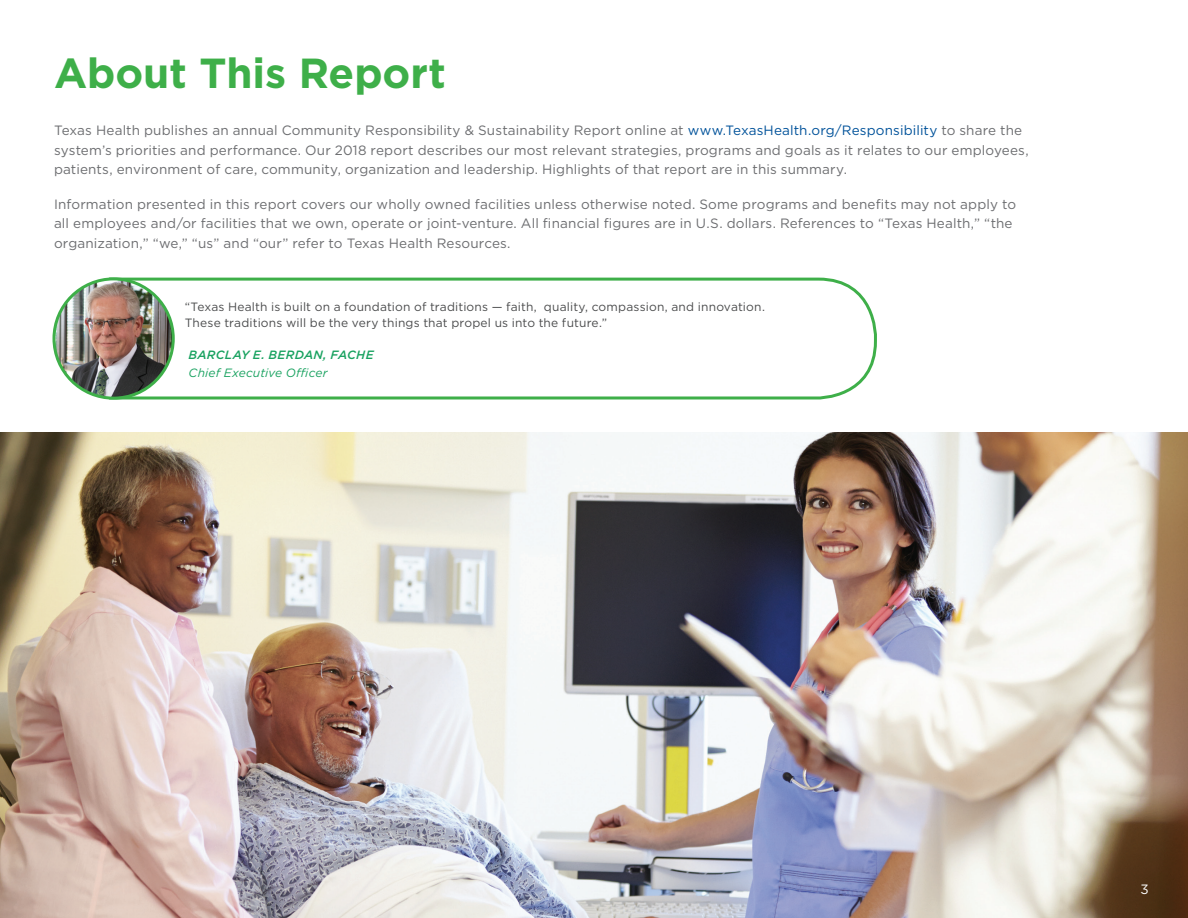
<style>
.page{position:relative;width:1188px;height:918px;background:#fff}
.page>*{position:absolute;margin:0;border:0;box-sizing:border-box;transform-origin:0 0}
.t1{font:700 42px "Gotham";color:#3eaf49}
.t2{font:13.5px/19.5px "Gotham";letter-spacing:.01em;color:#6c6d70}
.t3{font:13.5px "Gotham";color:#fff}
.t4{font:12px/16.5px "Gotham";letter-spacing:.015em;color:#4b4c4d}
.t5{font:italic 500 12px "Gotham";letter-spacing:.02em;color:#19a260}
.t6{font:italic 12px "Gotham";letter-spacing:.01em;color:#19a260}
.s1{color:#01529a}
</style>
<div class="page">
<svg style="left:121px;top:277px;width:756px;height:123px"></svg>
<img style="left:54px;top:279px;width:119px;height:119px;border-radius:60px">
<div style="left:52px;top:277px;width:123px;height:123px;border:3px solid #3eaf49;border-radius:50%"></div>
<img style="left:0;top:432px;width:1188px;height:486px">
<h1 class="t1" style="left:54px;top:45px;width:393px">About This Report</h1>
<p class="t2" style="left:54px;top:120px;width:976px">Texas Health publishes an annual Community Responsibility &amp; Sustainability Report online at <span class="s1">www.TexasHealth.org/Responsibility</span> to share the system’s priorities and performance. Our 2018 report describes our most relevant strategies, programs and goals as it relates to our employees, patients, environment of care, community, organization and leadership. Highlights of that report are in this summary.</p>
<p class="t2" style="left:54px;top:194px;width:964px">Information presented in this report covers our wholly owned facilities unless otherwise noted. Some programs and benefits may not apply to all employees and/or facilities that we own, operate or joint-venture. All financial figures are in U.S. dollars. References to “Texas Health,” “the organization,” “we,” “us” and “our” refer to Texas Health Resources.</p>
<p class="t4" style="left:185px;top:298px;width:582px">“Texas Health is built on a foundation of traditions — faith, quality, compassion, and innovation.<br>These traditions will be the very things that propel us into the future.”</p>
<p class="t5" style="left:189px;top:347px;width:187px">BARCLAY E. BERDAN, FACHE</p>
<p class="t6" style="left:189px;top:365px;width:141px">Chief Executive Officer</p>
<p class="t3" style="left:1140px;top:880px;width:10px">3</p>
</div>
